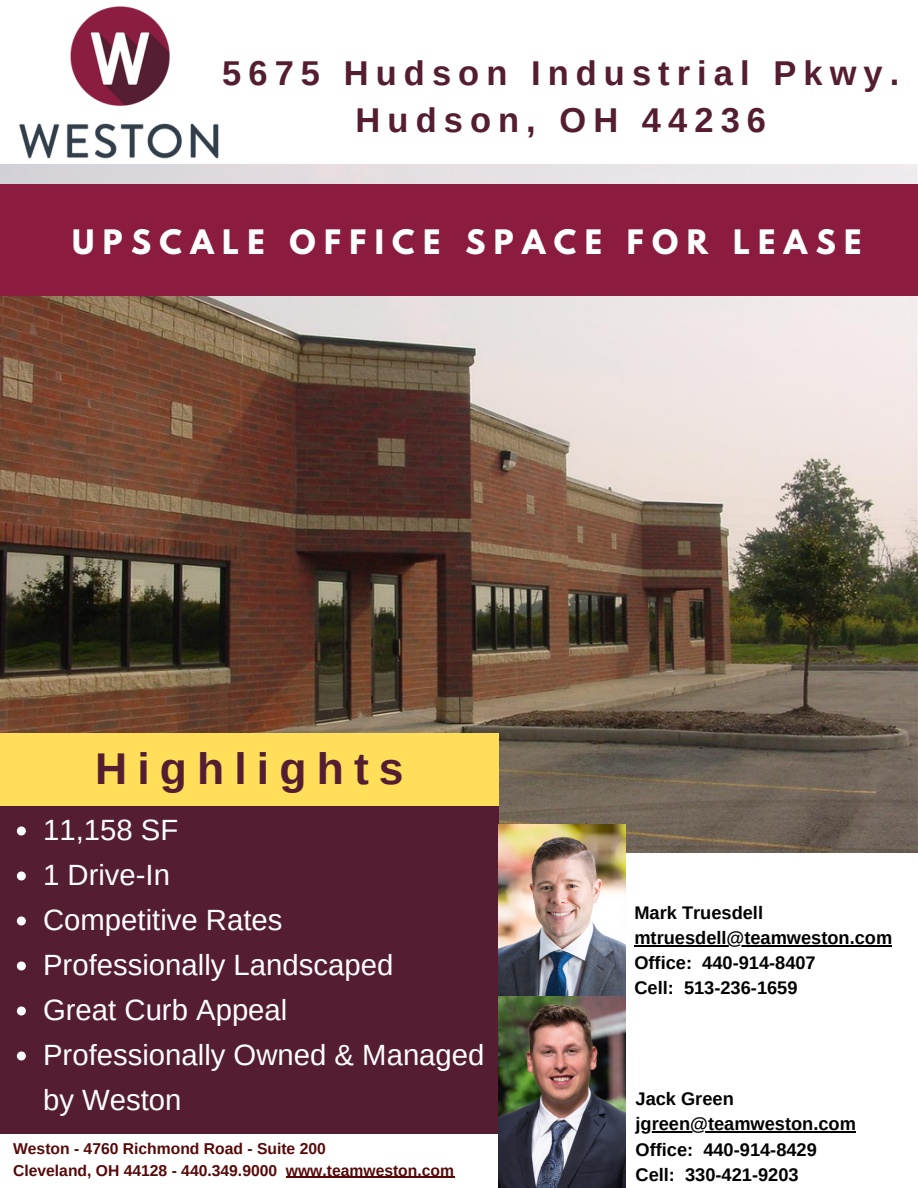
<style>
.page{position:relative;width:918px;height:1188px;background:#fff}
.page>*{position:absolute;margin:0;border:0;box-sizing:border-box;transform-origin:0 0}
.t1{font:700 44.4px "Arimo";letter-spacing:.23em;color:#551d31}
.t2{font:700 34.5px/47.2px "Arimo";letter-spacing:.205em;color:#551d31;text-align:center}
.t3{font:700 29.85px "League Spartan";letter-spacing:.28em;color:#fff}
.t4{font:29.25px/45px "Arimo";color:#fefefe}
.t5{font:700 18.3px/25.2px "Arimo";color:#000}
.t6{font:700 15.75px/21.3px "Arimo";color:#570909}
</style>
<div class="page">
<img style="left:0;top:164px;width:918px;height:689px">
<img style="left:19px;top:6px;width:200px;height:153px">
<div style="left:0;top:184px;width:918px;height:111px;background:#8b1c40"></div>
<div style="left:0;top:733px;width:499px;height:400px;background:#551d31"></div>
<div style="left:0;top:733px;width:499px;height:73px;background:#ffde59"></div>
<hr style="left:286px;top:1177px;width:168px;height:1px;background:#570909">
<img style="left:499px;top:825px;width:127px;height:172px">
<img style="left:499px;top:997px;width:127px;height:190px">
<hr style="left:634px;top:945px;width:258px;height:1px;background:#000">
<hr style="left:636px;top:1132px;width:220px;height:1px;background:#000">
<svg style="left:17px;top:826px;width:9px;height:9px"></svg>
<svg style="left:17px;top:871px;width:9px;height:9px"></svg>
<svg style="left:17px;top:916px;width:9px;height:9px"></svg>
<svg style="left:17px;top:961px;width:9px;height:9px"></svg>
<svg style="left:17px;top:1006px;width:9px;height:9px"></svg>
<svg style="left:17px;top:1051px;width:9px;height:9px"></svg>
<h2 class="t2" style="left:222px;top:49px;width:679px">5675 Hudson Industrial Pkwy.<br>Hudson, OH 44236</h2>
<h3 class="t3" style="left:72px;top:227px;width:791px">UPSCALE OFFICE SPACE FOR LEASE</h3>
<h1 class="t1" style="left:95px;top:744px;width:310px">Highlights</h1>
<h3 class="t4" style="left:43px;top:807px;width:443px">11,158 SF<br>1 Drive-In<br>Competitive Rates<br>Professionally Landscaped<br>Great Curb Appeal<br>Professionally Owned &amp; Managed by Weston</h3>
<p class="t6" style="left:13px;top:1138px;width:442px">Weston - 4760 Richmond Road - Suite 200<br>Cleveland, OH 44128 - 440.349.9000 www.teamweston.com</p>
<p class="t5" style="left:634px;top:900px;width:259px">Mark Truesdell mtruesdell@teamweston.com<br>Office: 440-914-8407<br>Cell: 513-236-1659</p>
<p class="t5" style="left:636px;top:1086px;width:222px">Jack Green jgreen@teamweston.com<br>Office: 440-914-8429<br>Cell: 330-421-9203</p>
</div>
